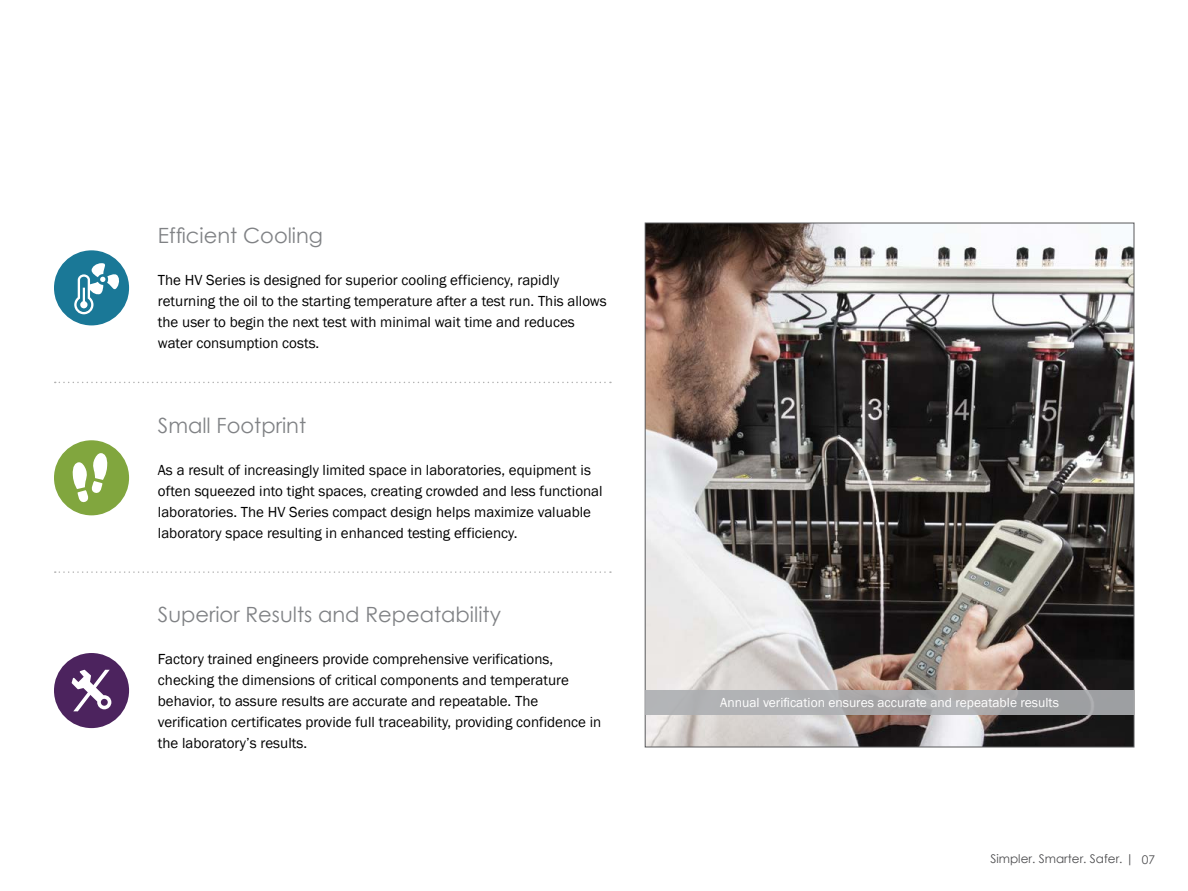
<style>
.page{position:relative;width:1188px;height:891px;background:#fff}
.page>*{position:absolute;margin:0;border:0;box-sizing:border-box;transform-origin:0 0}
.t1{font:21px "Century Gothic";color:#808285}
.t2{font:15px/21px "Franklin Gothic";color:#000}
.t3{font:13.5px "Franklin Gothic";color:#fff}
.t4{font:12px "Century Gothic";color:#4d4d4f}
</style>
<div class="page">
<svg style="left:55px;top:382px;width:556px;height:1px"></svg>
<svg style="left:55px;top:571px;width:556px;height:2px"></svg>
<div style="left:54px;top:440px;width:75px;height:75px;background:#81a63e;border-radius:50%"></div>
<svg style="left:72px;top:453px;width:36px;height:50px"></svg>
<div style="left:54px;top:250px;width:75px;height:75px;background:#1a7897;border-radius:50%"></div>
<svg style="left:74px;top:263px;width:46px;height:51px"></svg>
<div style="left:54px;top:653px;width:75px;height:75px;background:#4c235e;border-radius:50%"></div>
<svg style="left:72px;top:670px;width:39px;height:41px"></svg>
<img style="left:647px;top:225px;width:485px;height:520px">
<div style="left:645px;top:690px;width:489px;height:25px;background:linear-gradient(to right,#b6b6b9,#9e9fa1)"></div>
<h1 class="t1" style="left:158px;top:221px;width:167px">Efficient Cooling</h1>
<p class="t2" style="left:158px;top:270px;width:450px">The HV Series is designed for superior cooling efficiency, rapidly returning the oil to the starting temperature after a test run. This allows the user to begin the next test with minimal wait time and reduces water consumption costs.</p>
<h1 class="t1" style="left:158px;top:411px;width:150px">Small Footprint</h1>
<p class="t2" style="left:158px;top:460px;width:446px">As a result of increasingly limited space in laboratories, equipment is often squeezed into tight spaces, creating crowded and less functional laboratories. The HV Series compact design helps maximize valuable laboratory space resulting in enhanced testing efficiency.</p>
<h1 class="t1" style="left:158px;top:600px;width:345px">Superior Results and Repeatability</h1>
<p class="t2" style="left:158px;top:649px;width:445px">Factory trained engineers provide comprehensive verifications, checking the dimensions of critical components and temperature behavior, to assure results are accurate and repeatable. The verification certificates provide full traceability, providing confidence in the laboratory’s results.</p>
<p class="t3" style="left:720px;top:694px;width:340px">Annual verification ensures accurate and repeatable results</p>
<p class="t4" style="left:991px;top:850px;width:145px">Simpler. Smarter. Safer. |</p>
<p class="t4" style="left:1142px;top:851px;width:15px">07</p>
</div>
